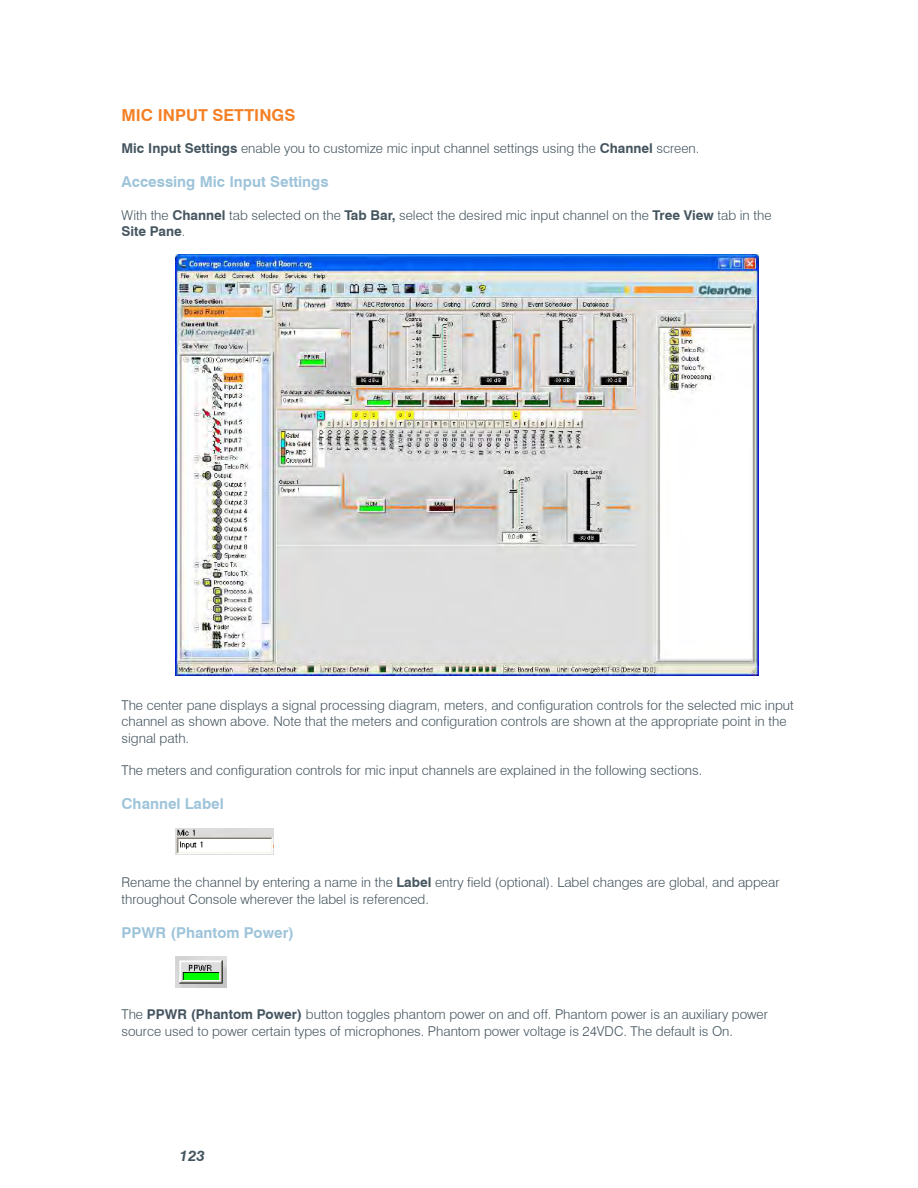
<style>
.page{position:relative;width:918px;height:1188px;background:#fff}
.page>*{position:absolute;margin:0;border:0;box-sizing:border-box;transform-origin:0 0}
.t1{font:700 16.5px "Swiss 721 BT";color:#f48026}
.t2{font:700 15px "Swiss 721 BT";color:#9ec4da}
.t3{font:italic 700 15px "Swiss 721 BT";color:#45555f}
.t4{font:300 13.5px/16.2px "Swiss 721 BT";color:#45555f}
.s1{font-weight:700}
</style>
<div class="page">
<img style="left:176px;top:255px;width:583px;height:420px">
<img style="left:176px;top:828px;width:97px;height:27px">
<img style="left:176px;top:957px;width:50px;height:30px">
<p class="t1" style="left:122px;top:105px;width:175px">MIC INPUT SETTINGS</p>
<p class="t4" style="left:122px;top:140px;width:579px"><span class="s1">Mic Input Settings</span> enable you to customize mic input channel settings using the <span class="s1">Channel</span> screen.</p>
<p class="t2" style="left:122px;top:173px;width:209px">Accessing Mic Input Settings</p>
<p class="t4" style="left:122px;top:207px;width:652px">With the <span class="s1">Channel</span> tab selected on the <span class="s1">Tab Bar,</span> select the desired mic input channel on the <span class="s1">Tree View</span> tab in the<br><span class="s1">Site Pane</span>.</p>
<p class="t4" style="left:122px;top:697px;width:674px">The center pane displays a signal processing diagram, meters, and configuration controls for the selected mic input channel as shown above. Note that the meters and configuration controls are shown at the appropriate point in the signal path.</p>
<p class="t4" style="left:122px;top:762px;width:582px">The meters and configuration controls for mic input channels are explained in the following sections.</p>
<p class="t2" style="left:122px;top:795px;width:104px">Channel Label</p>
<p class="t4" style="left:122px;top:874px;width:660px">Rename the channel by entering a name in the <span class="s1">Label</span> entry field (optional). Label changes are global, and appear throughout Console wherever the label is referenced.</p>
<p class="t2" style="left:122px;top:923px;width:174px">PPWR (Phantom Power)</p>
<p class="t4" style="left:122px;top:1006px;width:648px">The <span class="s1">PPWR (Phantom Power)</span> button toggles phantom power on and off. Phantom power is an auxiliary power source used to power certain types of microphones. Phantom power voltage is 24VDC. The default is On.</p>
<p class="t3" style="left:180px;top:1147px;width:27px">123</p>
</div>
